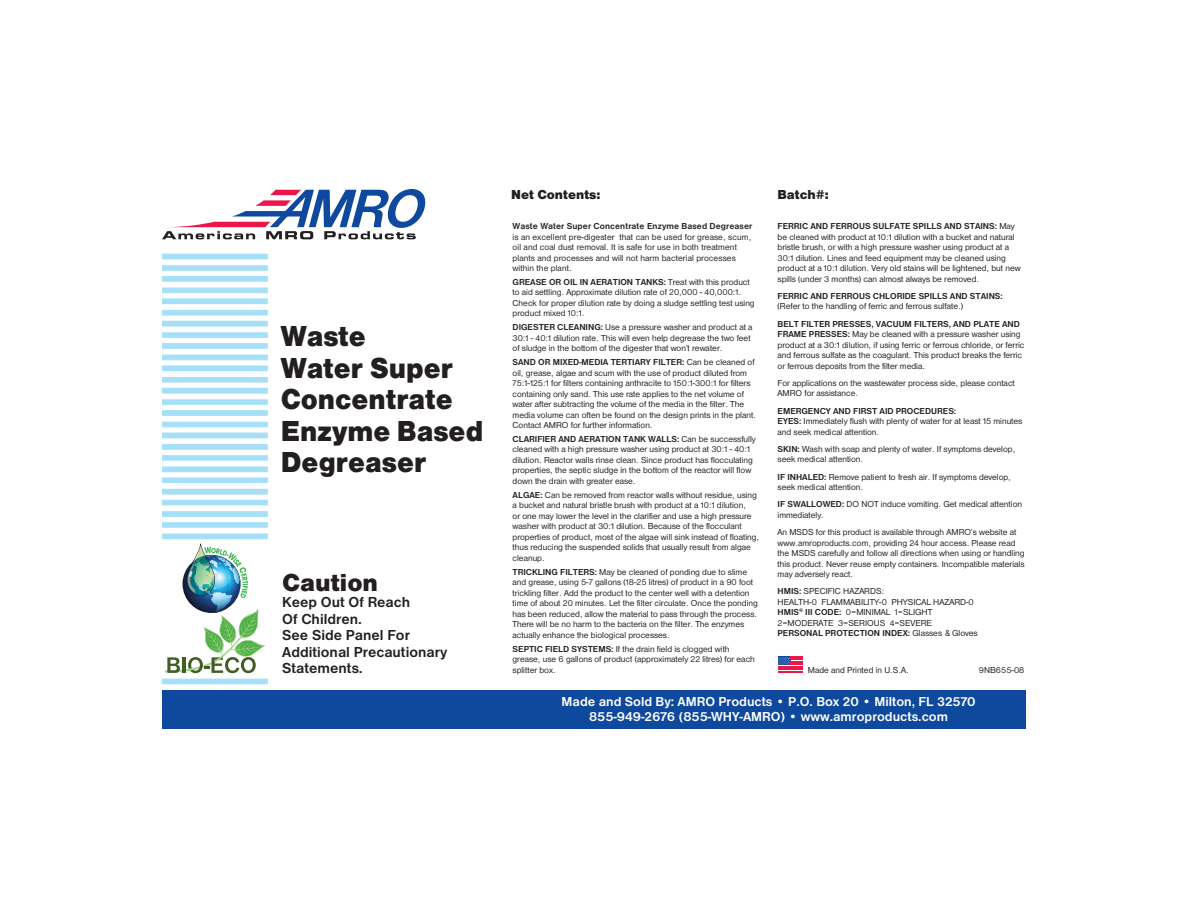
<style>
.page{position:relative;width:1188px;height:918px;background:#fff}
.page>*{position:absolute;margin:0;border:0;box-sizing:border-box;transform-origin:0 0}
.t1{font:30px/31.5px "Nimbus San D Blac";color:#231f20;scale:.95 1}
.t2{font:25.5px "Nimbus San D Blac";color:#231f20}
.t3{font:700 15px/16.5px "Nimbus San D";color:#231f20}
.t4{font:700 13.5px "Nimbus San D";color:#fff}
.t5{font:13.5px "Nimbus San D Blac";color:#231f20}
.NORM_HEADS{font:9px/10.5px "Nimbus San D";color:#231f20}
.t6{font:700 9px "Nimbus San D";color:#231f20}
.s1{font-weight:700}
.s2{font-weight:400}
</style>
<div class="page">
<img style="left:162px;top:200px;width:264px;height:485px">
<div style="left:162px;top:690px;width:864px;height:39px;background:#0f499d"></div>
<svg style="left:778px;top:656px;width:25px;height:16px"></svg>
<div style="left:162px;top:540px;width:108px;height:136px;background:#fff"></div>
<img style="left:165px;top:543px;width:100px;height:130px">
<img style="left:211px;top:566px;width:3px;height:24px">
<svg style="left:162px;top:189px;width:263px;height:50px"></svg>
<p class="t1" style="left:281px;top:320px;width:215px">Waste<br>Water Super<br>Concentrate<br>Enzyme Based<br>Degreaser</p>
<p class="t2" style="left:282px;top:567px;width:97px">Caution</p>
<p class="t3" style="left:282px;top:594px;width:129px">Keep Out Of Reach<br>Of Children.</p>
<p class="t3" style="left:282px;top:627px;width:166px">See Side Panel For<br>Additional Precautionary</p>
<p class="t3" style="left:282px;top:660px;width:82px">Statements.</p>
<p class="t5" style="left:511px;top:187px;width:91px">Net Contents:</p>
<p class="t5" style="left:778px;top:187px;width:53px">Batch#:</p>
<p class="NORM_HEADS" style="left:513px;top:221px;width:241px"><span class="s1">Waste Water Super Concentrate Enzyme Based Degreaser </span>is an excellent pre-digester that can be used for grease, scum, oil and coal dust removal. It is safe for use in both treatment plants and processes and will not harm bacterial processes within the plant.</p>
<p class="NORM_HEADS" style="left:513px;top:277px;width:244px"><span class="s1">GREASE OR OIL IN AERATION TANKS:</span> Treat with this product to aid settling. Approximate dilution rate of 20,000 - 40,000:1.<br>Check for proper dilution rate by doing a sludge settling test using product mixed 10:1.</p>
<p class="NORM_HEADS" style="left:513px;top:322px;width:242px"><span class="s1">DIGESTER CLEANING:</span> Use a pressure washer and product at a<br>30:1 - 40:1 dilution rate. This will even help degrease the two feet of sludge in the bottom of the digester that won’t rewater.</p>
<p class="NORM_HEADS" style="left:513px;top:357px;width:245px"><span class="s1">SAND OR MIXED-MEDIA TERTIARY FILTER:</span> Can be cleaned of oil, grease, algae and scum with the use of product diluted from 75:1-125:1 for filters containing anthracite to 150:1-300:1 for filters containing only sand. This use rate applies to the net volume of water after subtracting the volume of the media in the filter. The media volume can often be found on the design prints in the plant.<br>Contact AMRO for further information.</p>
<p class="NORM_HEADS" style="left:513px;top:434px;width:245px"><span class="s1">CLARIFIER AND AERATION TANK WALLS:</span> Can be successfully cleaned with a high pressure washer using product at 30:1 - 40:1 dilution. Reactor walls rinse clean. Since product has flocculating properties, the septic sludge in the bottom of the reactor will flow down the drain with greater ease.</p>
<p class="NORM_HEADS" style="left:513px;top:489px;width:248px"><span class="s1">ALGAE:</span> Can be removed from reactor walls without residue, using a bucket and natural bristle brush with product at a 10:1 dilution,<br>or one may lower the level in the clarifier and use a high pressure washer with product at 30:1 dilution. Because of the flocculant properties of product, most of the algae will sink instead of floating, thus reducing the suspended solids that usually result from algae cleanup.</p>
<p class="NORM_HEADS" style="left:513px;top:566px;width:247px"><span class="s1">TRICKLING FILTERS:</span> May be cleaned of ponding due to slime and grease, using 5-7 gallons (18-25 litres) of product in a 90 foot trickling filter. Add the product to the center well with a detention time of about 20 minutes. Let the filter circulate. Once the ponding has been reduced, allow the material to pass through the process.<br>There will be no harm to the bacteria on the filter. The enzymes actually enhance the biological processes.</p>
<p class="NORM_HEADS" style="left:513px;top:643px;width:244px"><span class="s1">SEPTIC FIELD SYSTEMS:</span> If the drain field is clogged with grease, use 6 gallons of product (approximately 22 litres) for each splitter box.</p>
<p class="NORM_HEADS" style="left:778px;top:221px;width:245px"><span class="s1">FERRIC AND FERROUS SULFATE SPILLS AND STAINS:</span> May be cleaned with product at 10:1 dilution with a bucket and natural bristle brush, or with a high pressure washer using product at a 30:1 dilution. Lines and feed equipment may be cleaned using product at a 10:1 dilution. Very old stains will be lightened, but new spills (under 3 months) can almost always be removed.</p>
<p class="NORM_HEADS" style="left:778px;top:290px;width:227px"><span class="s1">FERRIC AND FERROUS CHLORIDE SPILLS AND STAINS: </span>(Refer to the handling of ferric and ferrous sulfate.)</p>
<p class="NORM_HEADS" style="left:778px;top:318px;width:248px"><span class="s1">BELT FILTER PRESSES, VACUUM FILTERS, AND PLATE AND FRAME PRESSES:</span> May be cleaned with a pressure washer using product at a 30:1 dilution, if using ferric or ferrous chloride, or ferric and ferrous sulfate as the coagulant. This product breaks the ferric or ferrous deposits from the filter media.</p>
<p class="NORM_HEADS" style="left:778px;top:377px;width:239px">For applications on the wastewater process side, please contact<br>AMRO for assistance.</p>
<p class="t6" style="left:778px;top:406px;width:180px">EMERGENCY AND FIRST AID PROCEDURES:</p>
<p class="NORM_HEADS" style="left:778px;top:416px;width:246px"><span class="s1">EYES:</span> Immediately flush with plenty of water for at least 15 minutes and seek medical attention.</p>
<p class="NORM_HEADS" style="left:778px;top:443px;width:239px"><span class="s1">SKIN:</span> Wash with soap and plenty of water. If symptoms develop, seek medical attention.</p>
<p class="NORM_HEADS" style="left:778px;top:471px;width:235px"><span class="s1">IF INHALED:</span> Remove patient to fresh air. If symptoms develop, seek medical attention.</p>
<p class="NORM_HEADS" style="left:778px;top:499px;width:246px"><span class="s1">IF SWALLOWED:</span> DO NOT induce vomiting. Get medical attention immediately.</p>
<p class="NORM_HEADS" style="left:778px;top:527px;width:248px">An MSDS for this product is available through AMRO’s website at www.amroproducts.com, providing 24 hour access. Please read the MSDS carefully and follow all directions when using or handling this product. Never reuse empty containers. Incompatible materials may adversely react.</p>
<p class="NORM_HEADS" style="left:778px;top:586px;width:108px"><span class="s1">HMIS:</span> SPECIFIC HAZARDS:</p>
<p class="NORM_HEADS" style="left:778px;top:596px;width:198px">HEALTH-0 FLAMMABILITY-0 PHYSICAL HAZARD-0</p>
<p class="NORM_HEADS" style="left:778px;top:607px;width:156px"><span class="s1">HMIS</span><sup>®</sup> <span class="s1">III CODE:</span> 0=MINIMAL 1=SLIGHT</p>
<p class="NORM_HEADS" style="left:778px;top:617px;width:156px">2=MODERATE 3=SERIOUS 4=SEVERE</p>
<p class="t6" style="left:778px;top:628px;width:202px">PERSONAL PROTECTION INDEX: <span class="s2">Glasses &amp; Gloves</span></p>
<p class="NORM_HEADS" style="left:808px;top:664px;width:102px">Made and Printed in U.S.A.</p>
<p class="NORM_HEADS" style="left:979px;top:664px;width:47px">9NB655-08</p>
<p class="t4" style="left:562px;top:694px;width:415px">Made and Sold By: AMRO Products • P.O. Box 20 • Milton, FL 32570</p>
<p class="t4" style="left:589px;top:709px;width:361px">855-949-2676 (855-WHY-AMRO) • www.amroproducts.com</p>
</div>
